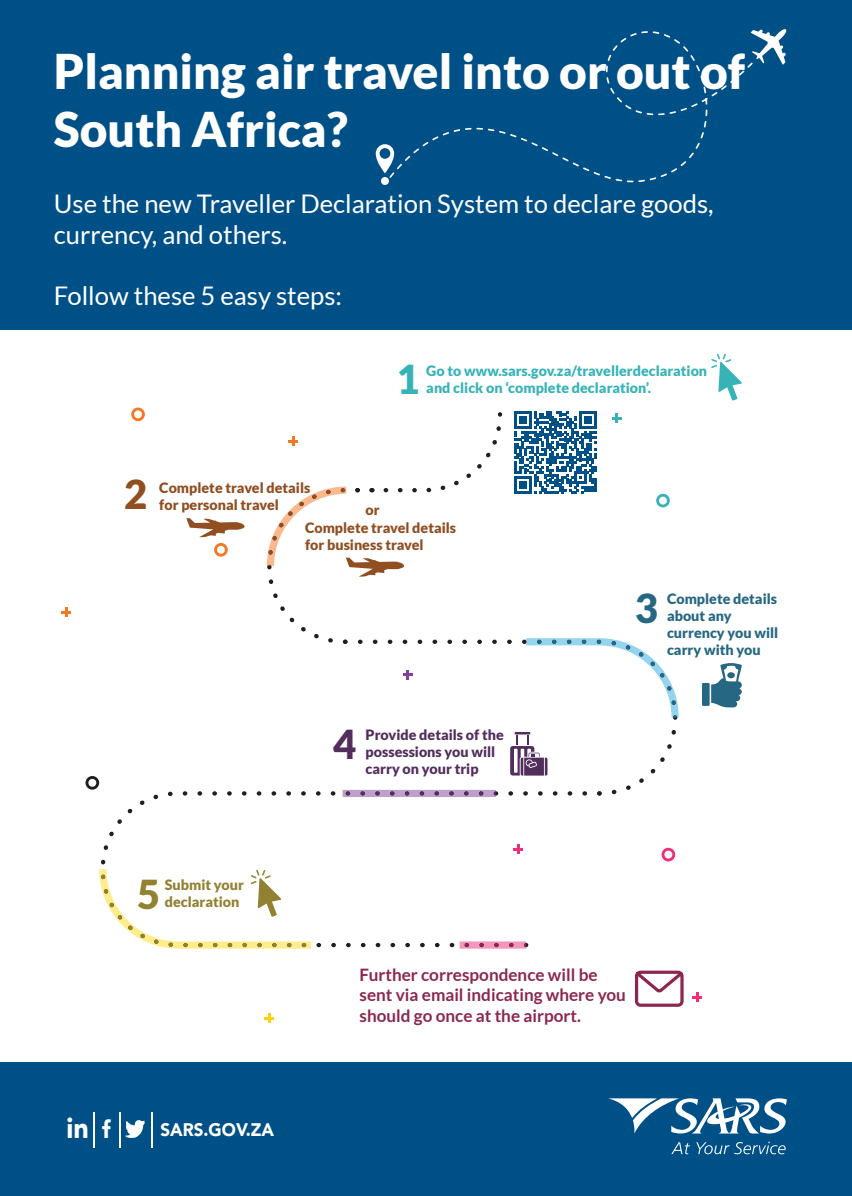
<style>
.page{position:relative;width:852px;height:1196px;background:#fff}
.page>*{position:absolute;margin:0;border:0;box-sizing:border-box;transform-origin:0 0}
.t1{font:900 47.8px/57.4px "Lato";color:#fff}
.t2{font:900 40px "Lato";color:#37b3b8}
.t3{font:900 40px "Lato";color:#904e21}
.t4{font:900 40px "Lato";color:#266783}
.t5{font:900 40px "Lato";color:#522e5d}
.t6{font:900 40px "Lato";color:#918130}
.t7{font:900 28.6px "Avenir";color:#fff;scale:.93 1}
.t8{font:25.6px/30.8px "Lato";color:#fff}
.t9{font:900 18.2px "Avenir";color:#fff;scale:.93 1}
.t10{font:700 17.2px/20.6px "Lato";color:#8b2750}
.t11{font:900 14.2px/17px "Lato";color:#904e21}
.t12{font:900 14.2px/17px "Lato";color:#37b3b8}
.t13{font:900 14.2px/17.2px "Lato";color:#522e5d}
.t14{font:900 14.2px/17px "Lato";color:#266783}
.t15{font:900 14.2px/17.2px "Lato";color:#918130}
.s1{font-size:24.4px}
</style>
<div class="page">
<div style="left:0;top:0;width:851px;height:1196px;background:#005088"></div>
<svg style="left:608px;top:1098px;width:179px;height:35px"></svg>
<svg style="left:671px;top:1142px;width:114px;height:12px"></svg>
<div style="left:0;top:331px;width:851px;height:731px;background:#fff"></div>
<svg style="left:101px;top:791px;width:486px;height:156px"></svg>
<svg style="left:358px;top:640px;width:319px;height:154px"></svg>
<svg style="left:497px;top:412px;width:5px;height:5px"></svg>
<svg style="left:526px;top:638px;width:152px;height:80px"></svg>
<svg style="left:342px;top:790px;width:153px;height:7px"></svg>
<svg style="left:459px;top:941px;width:69px;height:8px"></svg>
<svg style="left:214px;top:543px;width:14px;height:14px"></svg>
<svg style="left:131px;top:408px;width:14px;height:13px"></svg>
<svg style="left:85px;top:776px;width:14px;height:14px"></svg>
<svg style="left:661px;top:848px;width:14px;height:13px"></svg>
<svg style="left:656px;top:494px;width:13px;height:13px"></svg>
<svg style="left:62px;top:607px;width:9px;height:9px"></svg>
<svg style="left:692px;top:993px;width:9px;height:9px"></svg>
<svg style="left:403px;top:670px;width:9px;height:9px"></svg>
<svg style="left:265px;top:1014px;width:9px;height:9px"></svg>
<svg style="left:514px;top:845px;width:9px;height:9px"></svg>
<svg style="left:612px;top:414px;width:9px;height:9px"></svg>
<div style="left:381px;top:177px;width:8px;height:8px;background:#fff;border-radius:50%"></div>
<svg style="left:752px;top:29px;width:35px;height:36px"></svg>
<svg style="left:375px;top:144px;width:14px;height:29px"></svg>
<svg style="left:389px;top:31px;width:363px;height:151px"></svg>
<svg style="left:711px;top:354px;width:30px;height:47px"></svg>
<svg style="left:634px;top:970px;width:50px;height:37px"></svg>
<svg style="left:702px;top:663px;width:39px;height:44px"></svg>
<svg style="left:186px;top:518px;width:58px;height:19px"></svg>
<svg style="left:267px;top:426px;width:234px;height:218px"></svg>
<svg style="left:510px;top:732px;width:37px;height:44px"></svg>
<svg style="left:99px;top:869px;width:212px;height:80px"></svg>
<svg style="left:514px;top:411px;width:82px;height:83px"></svg>
<svg style="left:125px;top:1120px;width:20px;height:18px"></svg>
<hr style="left:93px;top:1112px;width:2px;height:36px;background:#fff">
<hr style="left:120px;top:1112px;width:1px;height:36px;background:#fff">
<hr style="left:151px;top:1112px;width:1px;height:36px;background:#fff">
<p class="t1" style="left:54px;top:42px;width:692px">Planning air travel into or out of<br>South Africa?</p>
<p class="t8" style="left:54px;top:188px;width:661px">Use the new Traveller Declaration System to declare goods, currency, and others.</p>
<p class="t8" style="left:54px;top:280px;width:290px">Follow these 5 easy steps:</p>
<p class="t2" style="left:396px;top:356px;width:25px">1</p>
<p class="t12" style="left:426px;top:362px;width:282px">Go to www.sars.gov.za/travellerdeclaration and click on ‘complete declaration’.</p>
<p class="t3" style="left:124px;top:471px;width:25px">2</p>
<p class="t11" style="left:159px;top:479px;width:152px">Complete travel details for personal travel</p>
<p class="t11" style="left:365px;top:501px;width:16px">or</p>
<p class="t11" style="left:305px;top:518px;width:152px">Complete travel details for business travel</p>
<p class="t5" style="left:333px;top:721px;width:25px">4</p>
<p class="t13" style="left:365px;top:726px;width:140px">Provide details of the possessions you will carry on your trip</p>
<p class="t4" style="left:634px;top:585px;width:25px">3</p>
<p class="t14" style="left:667px;top:590px;width:113px">Complete details about any currency you will carry with you</p>
<p class="t15" style="left:165px;top:876px;width:81px">Submit your declaration</p>
<p class="t6" style="left:137px;top:871px;width:25px">5</p>
<p class="t7" style="left:66px;top:1103px;width:49px">in <span class="s1">f</span></p>
<p class="t9" style="left:160px;top:1114px;width:124px">SARS.GOV.ZA</p>
<p class="t10" style="left:359px;top:964px;width:268px">Further correspondence will be sent via email indicating where you should go once at the airport.</p>
</div>
